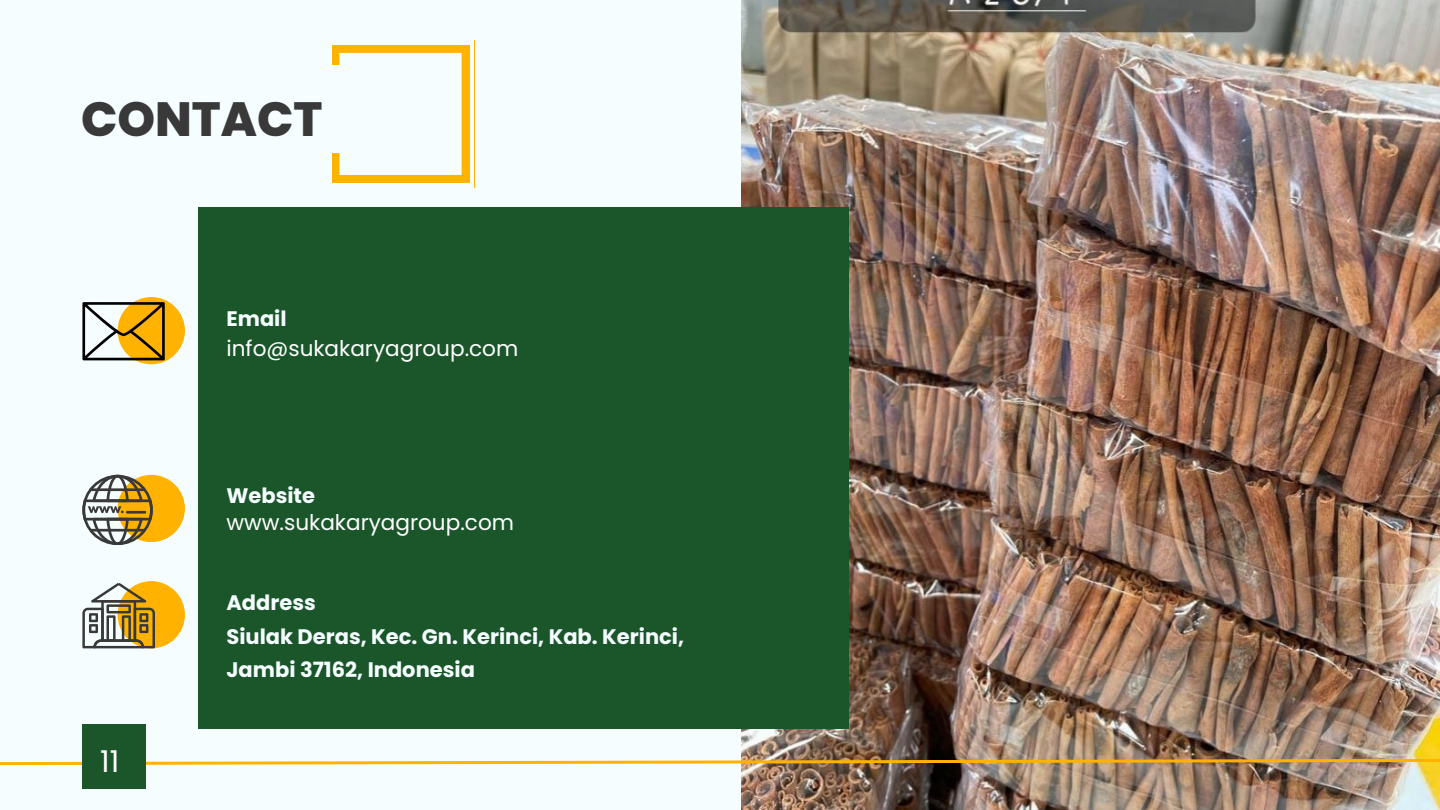
<style>
.page{position:relative;width:1440px;height:810px;background:#f5fdff}
.page>*{position:absolute;margin:0;border:0;box-sizing:border-box;transform-origin:0 0}
.t1{font:800 48px "Poppins";color:#393939}
.t2{font:30px "Poppins";color:#fff}
.t3{font:21.6px "Poppins";color:#fff}
.t4{font:700 21px/33.8px "Poppins";color:#f5fdff}
</style>
<div class="page">
<img style="left:741px;top:0;width:699px;height:810px">
<svg style="left:118px;top:297px;width:67px;height:67px;fill:#ffb200"></svg>
<svg style="left:82px;top:302px;width:83px;height:58px"></svg>
<svg style="left:153px;top:475px;width:32px;height:67px;fill:#ffb200"></svg>
<svg style="left:82px;top:475px;width:71px;height:70px"></svg>
<svg style="left:140px;top:581px;width:45px;height:67px;fill:#ffb200"></svg>
<svg style="left:82px;top:583px;width:73px;height:65px"></svg>
<div style="left:198px;top:207px;width:651px;height:524px;background:#1b562a"></div>
<img style="left:0;top:757px;width:1440px;height:10px">
<div style="left:82px;top:724px;width:65px;height:65px;background:#1b562a"></div>
<svg style="left:332px;top:45px;width:138px;height:138px"></svg>
<div style="left:271px;top:66px;width:130px;height:87px;background:#f5fdff"></div>
<p class="t1" style="left:81px;top:86px;width:243px">CONTACT</p>
<p class="t4" style="left:226px;top:301px;width:62px">Email</p>
<p class="t3" style="left:226px;top:333px;width:293px">info@sukakaryagroup.com</p>
<h1 class="t4" style="left:226px;top:479px;width:90px">Website</h1>
<p class="t3" style="left:226px;top:507px;width:289px">www.sukakaryagroup.com</p>
<h2 class="t2" style="left:100px;top:740px;width:21px">11</h2>
<p class="t4" style="left:226px;top:586px;width:459px">Address<br>Siulak Deras, Kec. Gn. Kerinci, Kab. Kerinci,<br>Jambi 37162, Indonesia</p>
</div>
